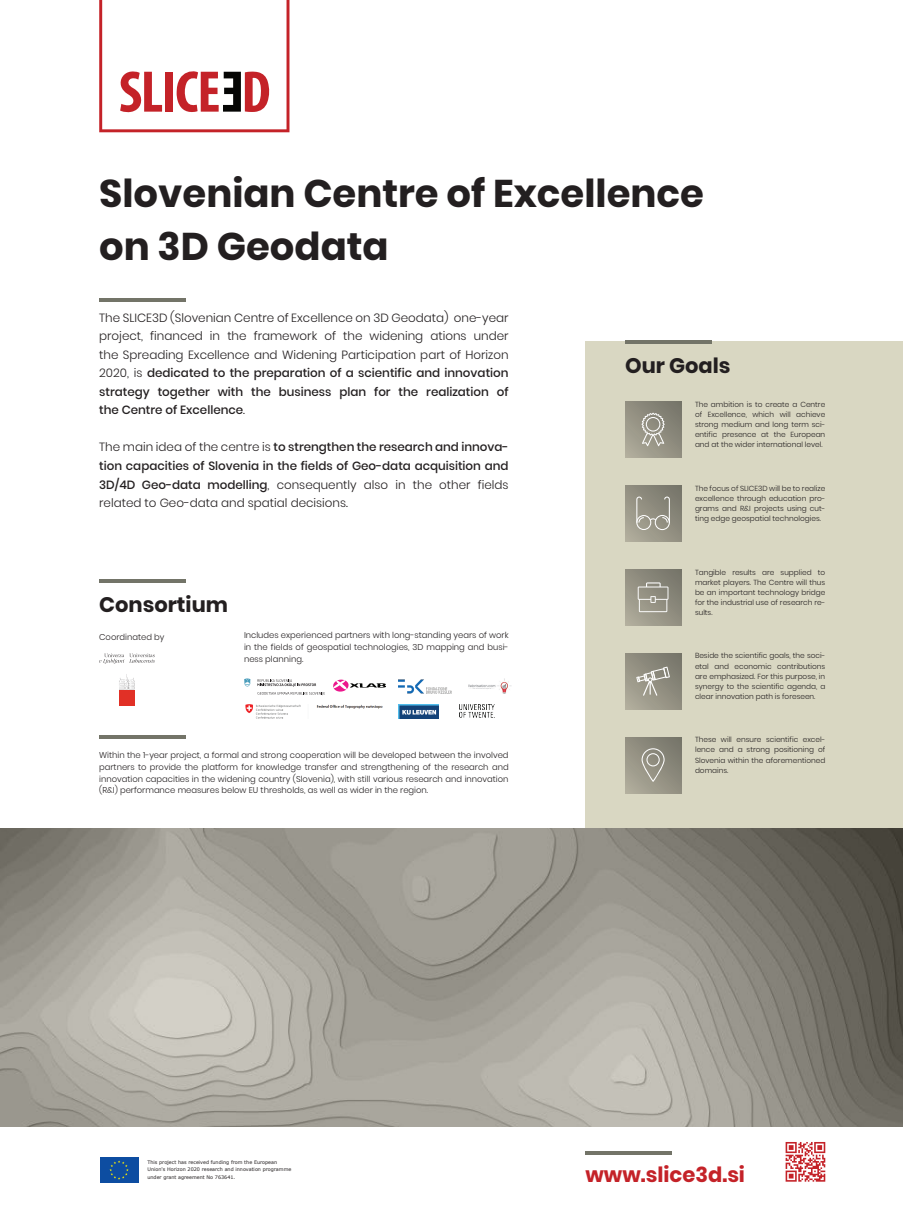
<style>
.page{position:relative;width:903px;height:1211px;background:#fff}
.page>*{position:absolute;margin:0;border:0;box-sizing:border-box;transform-origin:0 0}
.t1{font:700 38.5px/52.5px "Poppins";color:#231f20}
.t2{font:700 21px "Poppins";color:#231f20}
.t3{font:700 21px "Poppins";color:#c42228}
.t4{font:300 11.9px/18.5px "Poppins";color:#231f20;text-align:justify}
.t5{font:500 11.9px/18.5px "Poppins";color:#231f20;text-align:justify}
.t6{font:300 8.4px/11.9px "Poppins";color:#231f20;text-align:justify}
.t7{font:300 7.35px/10.1px "Poppins";color:#231f20;text-align:justify}
.t8{font:4.9px/7.3px "Verdana";color:#231f20}
.s1{font-weight:500}
.s2{font-weight:300}
</style>
<div class="page">
<div style="left:585px;top:341px;width:318px;height:487px;background:#d9d7c2"></div>
<svg style="left:625px;top:401px;width:56px;height:56px;background:#918f81"></svg>
<img style="left:0;top:828px;width:903px;height:298px">
<svg style="left:641px;top:412px;width:24px;height:34px"></svg>
<svg style="left:625px;top:485px;width:56px;height:56px;background:#928f81"></svg>
<svg style="left:625px;top:569px;width:56px;height:56px;background:#928f82"></svg>
<svg style="left:638px;top:582px;width:30px;height:30px"></svg>
<svg style="left:625px;top:653px;width:56px;height:56px;background:#928f81"></svg>
<svg style="left:636px;top:666px;width:34px;height:29px"></svg>
<svg style="left:625px;top:737px;width:56px;height:56px;background:#928f81"></svg>
<hr style="left:99px;top:298px;width:86px;height:3px;background:#737468">
<hr style="left:625px;top:341px;width:86px;height:3px;background:#737468">
<hr style="left:585px;top:1151px;width:87px;height:3px;background:#737468">
<hr style="left:99px;top:580px;width:86px;height:3px;background:#737468">
<hr style="left:99px;top:735px;width:86px;height:3px;background:#737468">
<svg style="left:636px;top:496px;width:34px;height:34px"></svg>
<svg style="left:641px;top:748px;width:24px;height:33px"></svg>
<svg style="left:99px;top:0;width:190px;height:132px"></svg>
<svg style="left:100px;top:1157px;width:39px;height:26px"></svg>
<div style="left:100px;top:1157px;width:38px;height:25px;background:#0d4da1"></div>
<svg style="left:109px;top:1160px;width:20px;height:19px"></svg>
<div style="left:119px;top:689px;width:15px;height:16px;background:#e13026"></div>
<svg style="left:119px;top:674px;width:15px;height:15px"></svg>
<svg style="left:99px;top:653px;width:56px;height:11px"></svg>
<img style="left:245px;top:704px;width:138px;height:15px">
<img style="left:459px;top:704px;width:35px;height:13px">
<img style="left:398px;top:679px;width:54px;height:15px">
<img style="left:398px;top:704px;width:41px;height:14px">
<img style="left:468px;top:678px;width:44px;height:15px">
<svg style="left:333px;top:679px;width:53px;height:12px"></svg>
<svg style="left:257px;top:679px;width:59px;height:7px"></svg>
<svg style="left:244px;top:678px;width:7px;height:8px"></svg>
<svg style="left:258px;top:692px;width:67px;height:3px"></svg>
<svg style="left:785px;top:1142px;width:40px;height:39px"></svg>
<h1 class="t1" style="left:99px;top:168px;width:606px">Slovenian Centre of Excellence on 3D Geodata</h1>
<p class="t4" style="left:99px;top:308px;width:411px">The SLICE3D (Slovenian Centre of Excellence on 3D Geodata) one-year project, financed in the framework of the widening ations under the Spreading Excellence and Widening Participation part of Horizon 2020, is <span class="s1">dedicated to the preparation of a scientific and innovation strategy together with the business plan for the realization of the Centre of Excellence</span>.</p>
<p class="t5" style="left:99px;top:438px;width:411px"><span class="s2">The main idea of the centre is</span> to strengthen the research and innova&shy;tion capacities of Slovenia in the fields of Geo-data acquisition and 3D/4D Geo-data modelling<span class="s2">, consequently also in the other fields related to Geo-data and spatial decisions.</span></p>
<h2 class="t2" style="left:99px;top:592px;width:130px">Consortium</h2>
<p class="t6" style="left:99px;top:631px;width:67px">Coordinated by</p>
<p class="t6" style="left:244px;top:629px;width:266px">Includes experienced partners with long-standing years of work in the fields of geospatial technologies, 3D mapping and busi&shy;ness planning.</p>
<p class="t6" style="left:99px;top:748px;width:411px">Within the 1-year project, a formal and strong cooperation will be developed between the involved partners to provide the platform for knowledge transfer and strengthening of the research and innovation capacities in the widening country (Slovenia), with still various research and innovation (R&amp;I) performance measures below EU thresholds, as well as wider in the region.</p>
<h2 class="t2" style="left:625px;top:353px;width:107px">Our Goals</h2>
<p class="t7" style="left:695px;top:399px;width:132px">The ambition is to create a Centre of Excellence, which will achieve strong medium and long term sci&shy;entific presence at the European and at the wider international level.</p>
<p class="t7" style="left:695px;top:483px;width:132px">The focus of SLICE3D will be to realize excellence through education pro&shy;grams and R&amp;I projects using cut&shy;ting edge geospatial technologies.</p>
<p class="t7" style="left:695px;top:567px;width:132px">Tangible results are supplied to market players. The Centre will thus be an important technology bridge for the industrial use of research re&shy;sults.</p>
<p class="t7" style="left:695px;top:650px;width:132px">Beside the scientific goals, the soci&shy;etal and economic contributions are emphasized. For this purpose, in synergy to the scientific agenda, a clear innovation path is foreseen.</p>
<p class="t7" style="left:695px;top:734px;width:132px">These will ensure scientific excel&shy;lence and a strong positioning of Slovenia within the aforementioned domains.</p>
<p class="t8" style="left:147px;top:1158px;width:145px">This project has received funding from the European<br>Union's Horizon 2020 research and innovation programme under grant agreement No 763641.</p>
<h2 class="t3" style="left:585px;top:1162px;width:161px">www.slice3d.si</h2>
</div>
